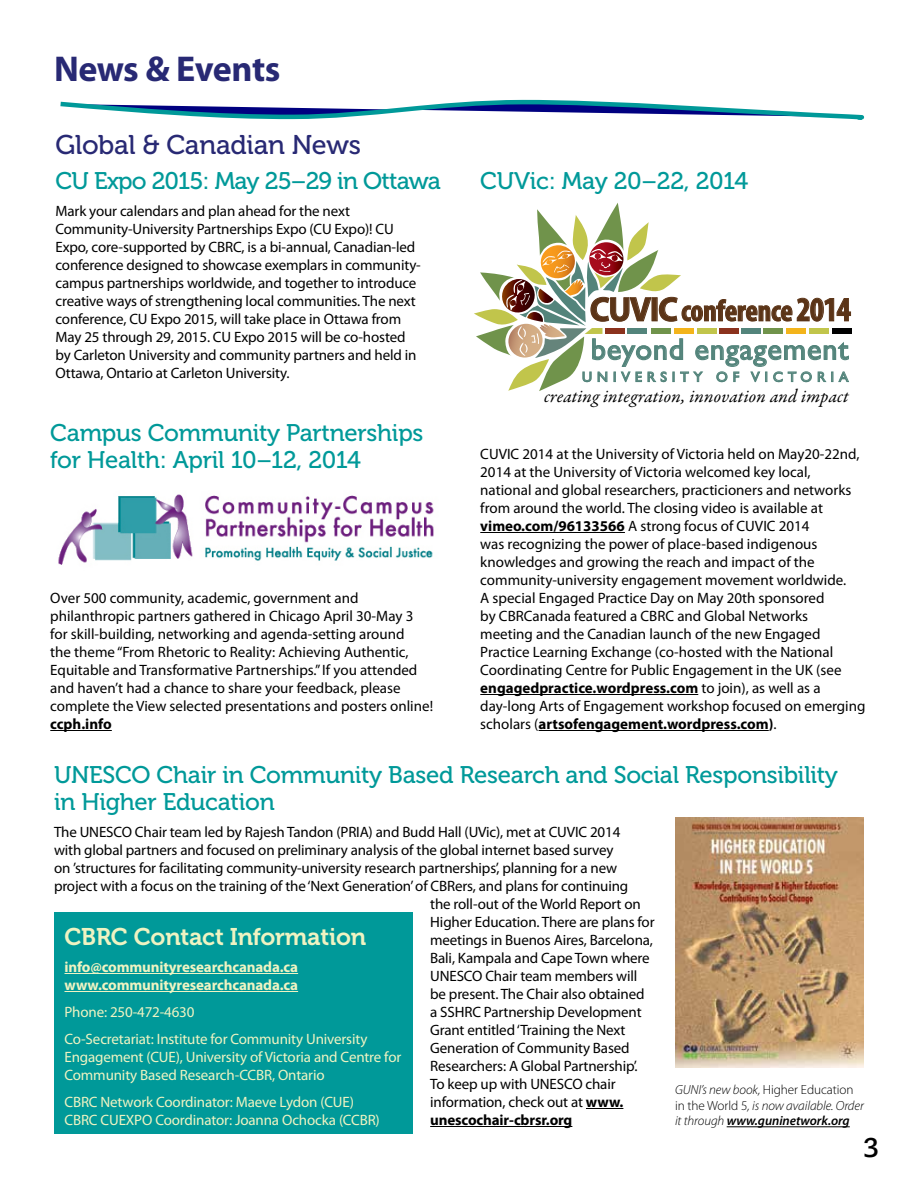
<style>
.page{position:relative;width:918px;height:1188px;background:#fff}
.page>*{position:absolute;margin:0;border:0;box-sizing:border-box;transform-origin:0 0}
.Section_Head{font:700 36px "Myriad Pro";letter-spacing:-.015em;color:#282974}
.t1{font:700 condensed 30.6px "Myriad Pro";letter-spacing:-.005em;color:#5b3417}
.t2{font:30.15px "Gill Sans";letter-spacing:.03em;color:#53847b}
.Header_2{font:27px "Museo 500";letter-spacing:-.01em;color:#282974}
.Header_2-2{font:700 27px "Caecilia LT Std";color:#000}
.Subhead{font:24px/27px "Museo 500";letter-spacing:-.01em;color:#099}
.Subhead-2{font:24px "Museo 500";letter-spacing:-.03em;color:#099}
.Subhead-3{font:24px "Museo 700";letter-spacing:-.01em;color:#eff3c2}
.t3{font:italic 18.75px "Garamond Premr Pro";letter-spacing:.01em;color:#000}
.Copy{font:15px/18px "Myriad Pro";letter-spacing:-.01em;color:#000}
.Copy-2{font:15px/18px "Myriad Pro";letter-spacing:-.01em;color:#eff3c2}
.Copy-3{font:700 15px "Myriad Pro";letter-spacing:-.01em;color:#eff3c2}
.Copy-4{font:700 15px "Myriad Pro";letter-spacing:-.01em;color:#000}
.t4{font:14.1px "Gill Sans";letter-spacing:.35em;color:#53847b}
.t5{font:italic 300 13.2px/15.9px "Myriad Pro";letter-spacing:-.005em;color:#000}
.s1{font-weight:700}
.s2{font-stretch:normal;font-size:34.35px}
.s3{font-size:34.35px}
.s4{font-style:normal}
.s5{font-weight:600}
</style>
<div class="page">
<hr style="left:586px;top:1108px;width:37px;height:1px;background:#000">
<hr style="left:430px;top:1126px;width:142px;height:1px;background:#000">
<div style="left:54px;top:913px;width:358px;height:221px;background:#099"></div>
<hr style="left:64px;top:973px;width:234px;height:1px;background:#eff3c2">
<hr style="left:64px;top:991px;width:234px;height:1px;background:#eff3c2">
<svg style="left:60px;top:99px;width:805px;height:21px"></svg>
<hr style="left:50px;top:730px;width:62px;height:1px;background:#000">
<img style="left:58px;top:494px;width:376px;height:71px">
<img style="left:675px;top:818px;width:189px;height:250px">
<hr style="left:727px;top:1126px;width:123px;height:1px;background:#000">
<hr style="left:480px;top:532px;width:145px;height:1px;background:#000">
<hr style="left:480px;top:694px;width:218px;height:1px;background:#000">
<hr style="left:539px;top:730px;width:230px;height:1px;background:#000">
<div style="left:832px;top:328px;width:20px;height:6px;background:#000"></div>
<svg style="left:474px;top:203px;width:377px;height:188px"></svg>
<p class="Section_Head" style="left:54px;top:45px;width:228px">News &amp; Events</p>
<p class="Header_2" style="left:56px;top:130px;width:307px">Global &amp; Canadian News</p>
<p class="Subhead-2" style="left:56px;top:168px;width:387px">CU Expo 2015: May 25–29 in Ottawa</p>
<p class="Copy" style="left:56px;top:202px;width:367px">Mark your calendars and plan ahead for the next Community-University Partnerships Expo (CU Expo)! CU Expo, core-supported by CBRC, is a bi-annual, Canadian-led conference designed to showcase exemplars in community&shy;campus partnerships worldwide, and together to introduce creative ways of strengthening local communities. The next conference, CU Expo 2015, will take place in Ottawa from May 25 through 29, 2015. CU Expo 2015 will be co-hosted by Carleton University and community partners and held in Ottawa, Ontario at Carleton University.</p>
<p class="Subhead" style="left:50px;top:420px;width:375px">Campus Community Partnerships for Health: April 10–12, 2014</p>
<p class="Copy" style="left:50px;top:589px;width:384px">Over 500 community, academic, government and philanthropic partners gathered in Chicago April 30-May 3 for skill-building, networking and agenda-setting around<br>the theme “From Rhetoric to Reality: Achieving Authentic, Equitable and Transformative Partnerships.” If you attended and haven’t had a chance to share your feedback, please complete the View selected presentations and posters online! <span class="s1">ccph.info</span></p>
<p class="Subhead" style="left:480px;top:168px;width:269px">CUVic: May 20–22, 2014</p>
<p class="t1" style="left:590px;top:292px;width:263px"><span class="s2">CUVIC</span> conference <span class="s3">2014</span></p>
<p class="t2" style="left:591px;top:332px;width:259px">beyond engagement</p>
<p class="t4" style="left:582px;top:369px;width:268px">UNIVERSITY OF VICTORIA</p>
<p class="t3" style="left:544px;top:384px;width:306px">creating integration, innovation and impact</p>
<p class="Copy" style="left:480px;top:445px;width:387px">CUVIC 2014 at the University of Victoria held on May20-22nd, 2014 at the University of Victoria welcomed key local, national and global researchers, practicioners and networks from around the world. The closing video is available at <span class="s1">vimeo.com/96133566</span> A strong focus of CUVIC 2014<br>was recognizing the power of place-based indigenous knowledges and growing the reach and impact of the community-university engagement movement worldwide.<br>A special Engaged Practice Day on May 20th sponsored<br>by CBRCanada featured a CBRC and Global Networks<br>meeting and the Canadian launch of the new Engaged Practice Learning Exchange (co-hosted with the National Coordinating Centre for Public Engagement in the UK (see <span class="s1">engagedpractice.wordpress.com</span> to join), as well as a day-long Arts of Engagement workshop focused on emerging scholars (<span class="s1">artsofengagement.wordpress.com)</span>.</p>
<p class="Subhead" style="left:54px;top:762px;width:785px">UNESCO Chair in Community Based Research and Social Responsibility in Higher Education</p>
<p class="Copy" style="left:54px;top:823px;width:568px">The UNESCO Chair team led by Rajesh Tandon (PRIA) and Budd Hall (UVic), met at CUVIC 2014</p>
<p class="Copy" style="left:54px;top:841px;width:561px">with global partners and focused on preliminary analysis of the global internet based survey</p>
<p class="Copy" style="left:54px;top:859px;width:565px">on ’structures for facilitating community-university research partnerships’, planning for a new</p>
<p class="Copy" style="left:54px;top:877px;width:576px">project with a focus on the training of the ‘Next Generation’ of CBRers, and plans for continuing</p>
<p class="Copy" style="left:430px;top:895px;width:212px">the roll-out of the World Report on</p>
<p class="Copy" style="left:430px;top:913px;width:226px">Higher Education. There are plans for</p>
<p class="Copy" style="left:430px;top:931px;width:224px">meetings in Buenos Aires, Barcelona,</p>
<p class="Copy" style="left:430px;top:949px;width:221px">Bali, Kampala and Cape Town where</p>
<p class="Copy" style="left:430px;top:967px;width:209px">UNESCO Chair team members will</p>
<p class="Copy" style="left:430px;top:985px;width:216px">be present. The Chair also obtained</p>
<p class="Copy" style="left:430px;top:1003px;width:213px">a SSHRC Partnership Development</p>
<p class="Copy" style="left:430px;top:1021px;width:197px">Grant entitled ‘Training the Next</p>
<p class="Copy" style="left:430px;top:1039px;width:201px">Generation of Community Based</p>
<p class="Copy" style="left:430px;top:1057px;width:209px">Researchers: A Global Partnership’.</p>
<p class="Copy" style="left:430px;top:1075px;width:187px">To keep up with UNESCO chair</p>
<p class="Copy" style="left:430px;top:1093px;width:195px">information, check out at <span class="s1">www.</span></p>
<p class="Copy-4" style="left:430px;top:1110px;width:144px">unescochair-cbrsr.org</p>
<p class="Subhead-3" style="left:64px;top:923px;width:303px">CBRC Contact Information</p>
<p class="Copy-3" style="left:64px;top:957px;width:235px">info@communityresearchcanada.ca</p>
<p class="Copy-3" style="left:64px;top:975px;width:235px">www.communityresearchcanada.ca</p>
<p class="Copy-2" style="left:64px;top:1003px;width:132px">Phone: 250-472-4630</p>
<p class="Copy-2" style="left:64px;top:1030px;width:338px">Co-Secretariat: Institute for Community University<br>Engagement (CUE), University of Victoria and Centre for<br>Community Based Research-CCBR, Ontario</p>
<p class="Copy-2" style="left:64px;top:1093px;width:291px">CBRC Network Coordinator: Maeve Lydon (CUE)</p>
<p class="Copy-2" style="left:64px;top:1111px;width:317px">CBRC CUEXPO Coordinator: Joanna Ochocka (CCBR)</p>
<p class="t5" style="left:675px;top:1081px;width:190px">GUNI’s new book, <span class="s4">Higher Education in the World 5</span>, is now available. Order it through <span class="s5">www.guninetwork.org</span></p>
<p class="Header_2-2" style="left:863px;top:1131px;width:17px">3</p>
</div>
